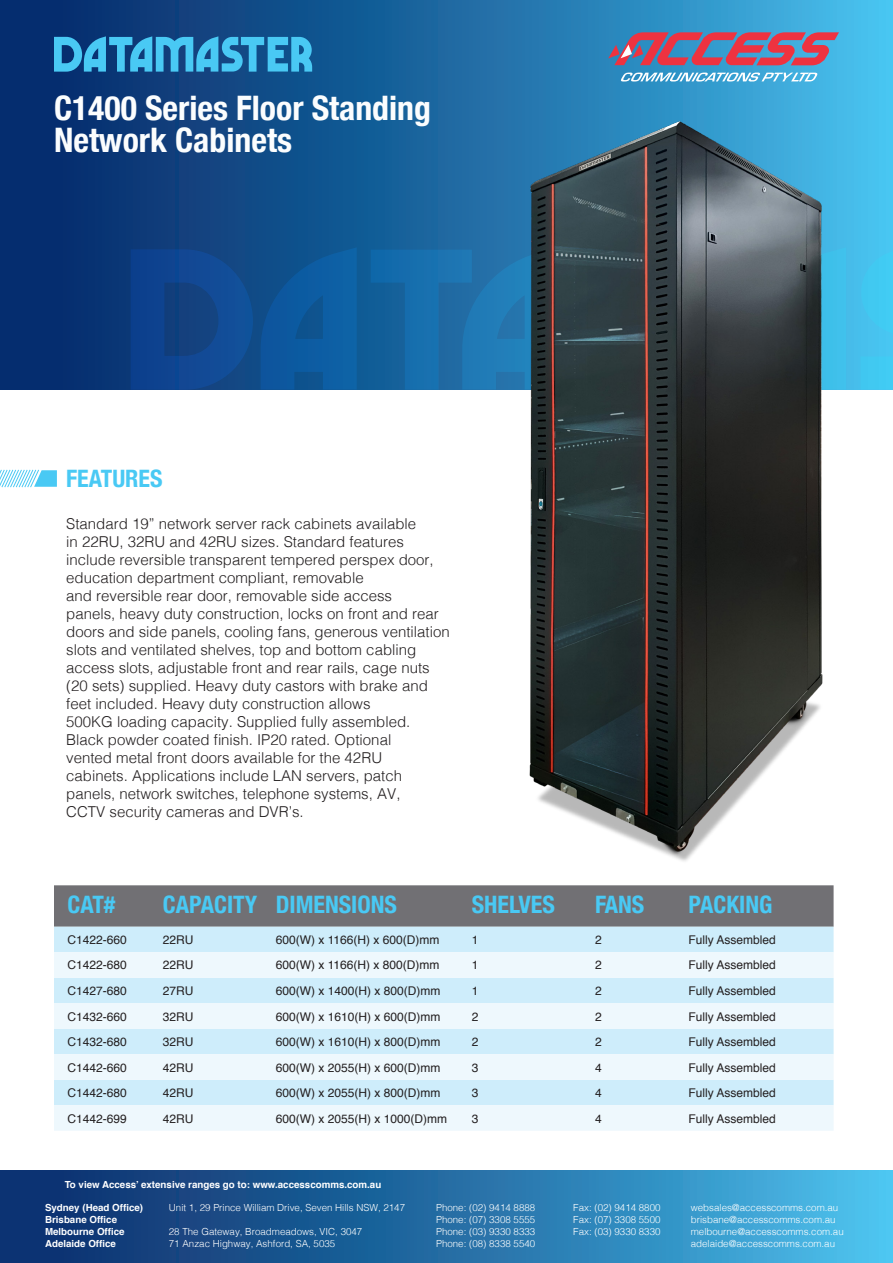
<style>
.page{position:relative;width:893px;height:1263px;background:#fff}
.page>*{position:absolute;margin:0;border:0;box-sizing:border-box;transform-origin:0 0}
.t1{font:700 condensed 33.75px "Helvetica Neue";color:#fbfdfe}
.t2{font:700 condensed 24px "Helvetica Neue";color:#49c9f4}
.t3{font:300 15px/18px "Helvetica";color:#231f20}
.TABLE_BODY_R{font:12px "Helvetica";color:#231f20}
.t4{font:300 9.75px/12px "Helvetica";color:#fff}
.t5{font:700 9.75px/12px "Helvetica";color:#fff}
</style>
<div class="page">
<div style="left:0;top:1170px;width:893px;height:93px;background:linear-gradient(to right,#062666,#48bdea)"></div>
<div style="left:0;top:1px;width:892px;height:389px;background:linear-gradient(to right,#002062,#43bbe9)"></div>
<svg style="left:0;top:469px;width:57px;height:19px"></svg>
<svg style="left:261px;top:247px;width:96px;height:143px;background:#0d599c"></svg>
<div style="left:865px;top:250px;width:28px;height:139px;background:#41c9f1"></div>
<svg style="left:371px;top:247px;width:113px;height:143px;background:#196ba7"></svg>
<svg style="left:131px;top:249px;width:122px;height:141px;background:#10458c"></svg>
<svg style="left:54px;top:36px;width:258px;height:36px;background:#3193c5"></svg>
<svg style="left:608px;top:32px;width:231px;height:33px;background:#9d6280"></svg>
<svg style="left:620px;top:73px;width:198px;height:9px"></svg>
<div style="left:54px;top:885px;width:780px;height:42px;background:#717074"></div>
<div style="left:54px;top:927px;width:780px;height:25px;background:#ceedfb"></div>
<svg style="left:54px;top:952px;width:780px;height:179px;background:#e0f3fc"></svg>
<img style="left:484px;top:114px;width:381px;height:747px">
<p class="t1" style="left:54px;top:80px;width:379px">C1400 Series Floor Standing</p>
<p class="t1" style="left:54px;top:112px;width:239px">Network Cabinets</p>
<p class="t2" style="left:66px;top:459px;width:98px">FEATURES</p>
<p class="t3" style="left:66px;top:513px;width:352px">Standard 19” network server rack cabinets available</p>
<p class="t3" style="left:66px;top:531px;width:339px">in 22RU, 32RU and 42RU sizes. Standard features</p>
<p class="t3" style="left:66px;top:549px;width:385px">include reversible transparent tempered perspex door, education department compliant, removable<br>and reversible rear door, removable side access<br>panels, heavy duty construction, locks on front and rear doors and side panels, cooling fans, generous ventilation slots and ventilated shelves, top and bottom cabling access slots, adjustable front and rear rails, cage nuts (20 sets) supplied. Heavy duty castors with brake and</p>
<p class="t3" style="left:66px;top:693px;width:306px">feet included. Heavy duty construction allows</p>
<p class="t3" style="left:66px;top:711px;width:346px">500KG loading capacity. Supplied fully assembled.</p>
<p class="t3" style="left:66px;top:729px;width:327px">Black powder coated finish. IP20 rated. Optional</p>
<p class="t3" style="left:66px;top:747px;width:317px">vented metal front doors available for the 42RU</p>
<p class="t3" style="left:66px;top:765px;width:337px">cabinets. Applications include LAN servers, patch</p>
<p class="t3" style="left:66px;top:783px;width:336px">panels, network switches, telephone systems, AV,</p>
<p class="t3" style="left:66px;top:801px;width:239px">CCTV security cameras and DVR’s.</p>
<p class="t2" style="left:68px;top:885px;width:49px">CAT#</p>
<p class="t2" style="left:163px;top:885px;width:96px">CAPACITY</p>
<p class="t2" style="left:276px;top:885px;width:123px">DIMENSIONS</p>
<p class="t2" style="left:472px;top:885px;width:85px">SHELVES</p>
<p class="t2" style="left:595px;top:885px;width:51px">FANS</p>
<p class="t2" style="left:688px;top:885px;width:85px">PACKING</p>
<p class="TABLE_BODY_R" style="left:68px;top:930px;width:61px">C1422-660</p>
<p class="TABLE_BODY_R" style="left:163px;top:930px;width:32px">22RU</p>
<p class="TABLE_BODY_R" style="left:276px;top:930px;width:165px">600(W) x 1166(H) x 600(D)mm</p>
<p class="TABLE_BODY_R" style="left:472px;top:930px;width:8px">1</p>
<p class="TABLE_BODY_R" style="left:595px;top:930px;width:8px">2</p>
<p class="TABLE_BODY_R" style="left:688px;top:930px;width:89px">Fully Assembled</p>
<p class="TABLE_BODY_R" style="left:68px;top:956px;width:61px">C1422-680</p>
<p class="TABLE_BODY_R" style="left:163px;top:956px;width:32px">22RU</p>
<p class="TABLE_BODY_R" style="left:276px;top:956px;width:165px">600(W) x 1166(H) x 800(D)mm</p>
<p class="TABLE_BODY_R" style="left:472px;top:956px;width:8px">1</p>
<p class="TABLE_BODY_R" style="left:595px;top:956px;width:8px">2</p>
<p class="TABLE_BODY_R" style="left:688px;top:956px;width:89px">Fully Assembled</p>
<p class="TABLE_BODY_R" style="left:68px;top:981px;width:61px">C1427-680</p>
<p class="TABLE_BODY_R" style="left:163px;top:981px;width:32px">27RU</p>
<p class="TABLE_BODY_R" style="left:276px;top:981px;width:166px">600(W) x 1400(H) x 800(D)mm</p>
<p class="TABLE_BODY_R" style="left:472px;top:981px;width:8px">1</p>
<p class="TABLE_BODY_R" style="left:595px;top:981px;width:8px">2</p>
<p class="TABLE_BODY_R" style="left:688px;top:981px;width:89px">Fully Assembled</p>
<p class="TABLE_BODY_R" style="left:68px;top:1007px;width:61px">C1432-660</p>
<p class="TABLE_BODY_R" style="left:163px;top:1007px;width:32px">32RU</p>
<p class="TABLE_BODY_R" style="left:276px;top:1007px;width:166px">600(W) x 1610(H) x 600(D)mm</p>
<p class="TABLE_BODY_R" style="left:472px;top:1007px;width:8px">2</p>
<p class="TABLE_BODY_R" style="left:595px;top:1007px;width:8px">2</p>
<p class="TABLE_BODY_R" style="left:688px;top:1007px;width:89px">Fully Assembled</p>
<p class="TABLE_BODY_R" style="left:68px;top:1032px;width:61px">C1432-680</p>
<p class="TABLE_BODY_R" style="left:163px;top:1032px;width:32px">32RU</p>
<p class="TABLE_BODY_R" style="left:276px;top:1032px;width:166px">600(W) x 1610(H) x 800(D)mm</p>
<p class="TABLE_BODY_R" style="left:472px;top:1032px;width:8px">2</p>
<p class="TABLE_BODY_R" style="left:595px;top:1032px;width:8px">2</p>
<p class="TABLE_BODY_R" style="left:688px;top:1032px;width:89px">Fully Assembled</p>
<p class="TABLE_BODY_R" style="left:68px;top:1058px;width:61px">C1442-660</p>
<p class="TABLE_BODY_R" style="left:163px;top:1058px;width:32px">42RU</p>
<p class="TABLE_BODY_R" style="left:276px;top:1058px;width:166px">600(W) x 2055(H) x 600(D)mm</p>
<p class="TABLE_BODY_R" style="left:472px;top:1058px;width:8px">3</p>
<p class="TABLE_BODY_R" style="left:595px;top:1058px;width:8px">4</p>
<p class="TABLE_BODY_R" style="left:688px;top:1058px;width:89px">Fully Assembled</p>
<p class="TABLE_BODY_R" style="left:68px;top:1083px;width:61px">C1442-680</p>
<p class="TABLE_BODY_R" style="left:163px;top:1083px;width:32px">42RU</p>
<p class="TABLE_BODY_R" style="left:276px;top:1083px;width:166px">600(W) x 2055(H) x 800(D)mm</p>
<p class="TABLE_BODY_R" style="left:472px;top:1083px;width:8px">3</p>
<p class="TABLE_BODY_R" style="left:595px;top:1083px;width:8px">4</p>
<p class="TABLE_BODY_R" style="left:688px;top:1083px;width:89px">Fully Assembled</p>
<p class="TABLE_BODY_R" style="left:68px;top:1109px;width:61px">C1442-699</p>
<p class="TABLE_BODY_R" style="left:163px;top:1109px;width:32px">42RU</p>
<p class="TABLE_BODY_R" style="left:276px;top:1109px;width:173px">600(W) x 2055(H) x 1000(D)mm</p>
<p class="TABLE_BODY_R" style="left:472px;top:1109px;width:8px">3</p>
<p class="TABLE_BODY_R" style="left:595px;top:1109px;width:8px">4</p>
<p class="TABLE_BODY_R" style="left:688px;top:1109px;width:89px">Fully Assembled</p>
<p class="t5" style="left:65px;top:1179px;width:318px">To view Access’ extensive ranges go to: www.accesscomms.com.au</p>
<p class="t5" style="left:45px;top:1202px;width:100px">Sydney (Head Office)<br>Brisbane Office<br>Melbourne Office<br>Adelaide Office</p>
<p class="t4" style="left:169px;top:1200px;width:238px">Unit 1, 29 Prince William Drive, Seven Hills NSW, 2147</p>
<p class="t4" style="left:169px;top:1224px;width:195px">28 The Gateway, Broadmeadows, VIC, 3047<br>71 Anzac Highway, Ashford, SA, 5035</p>
<p class="t4" style="left:436px;top:1200px;width:101px;text-align:justify">Phone: (02) 9414 8888<br>Phone: (07) 3308 5555<br>Phone: (03) 9330 8333<br>Phone: (08) 8338 5540</p>
<p class="t4" style="left:573px;top:1200px;width:89px;text-align:justify">Fax: (02) 9414 8800<br>Fax: (07) 3308 5500<br>Fax: (03) 9330 8330</p>
<p class="t4" style="left:691px;top:1200px;width:155px">websales@accesscomms.com.au brisbane@accesscomms.com.au melbourne@accesscomms.com.au adelaide@accesscomms.com.au</p>
</div>
